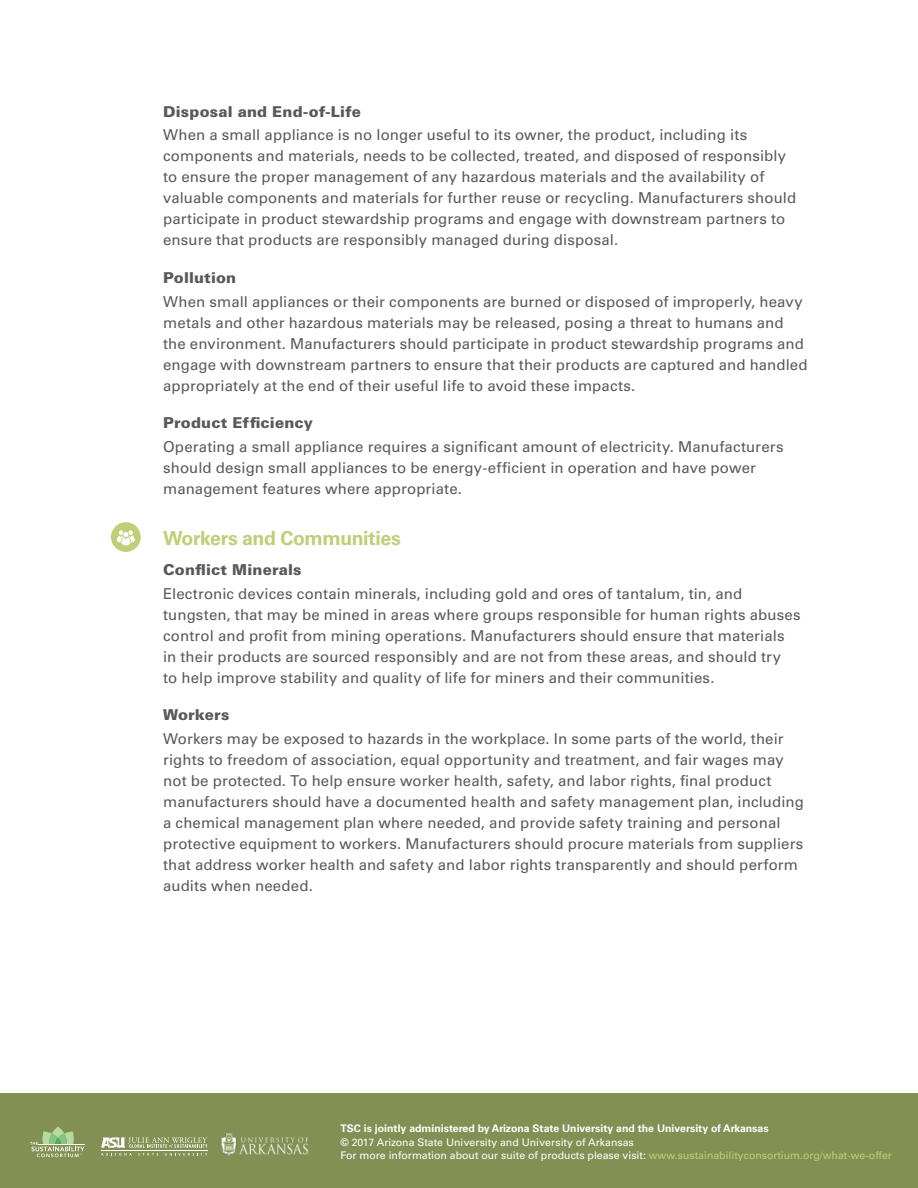
<style>
.page{position:relative;width:918px;height:1188px;background:#fff}
.page>*{position:absolute;margin:0;border:0;box-sizing:border-box;transform-origin:0 0}
.Elec_H1{font:700 19.5px "Univers LT Std";letter-spacing:-.025em;color:#bfce77}
.P_10pt{font:15px/21px "Univers LT Std";letter-spacing:.01em;color:#58595b}
.H2_second_issue{font:900 15px "Univers LT Std";letter-spacing:.01em;color:#58595b}
.H2_first_issue{font:900 15px "Univers LT Std";letter-spacing:.01em;color:#58595b}
.t1{font:700 10.5px/13.5px "Univers LT Std";color:#fff}
.t2{font:10.5px "Univers LT Std";color:#fff}
.s1{font-weight:400}
.s2{color:#bfce77}
</style>
<div class="page">
<div style="left:0;top:1094px;width:918px;height:94px;background:#839053"></div>
<svg style="left:101px;top:1137px;width:106px;height:19px"></svg>
<img style="left:221px;top:1134px;width:88px;height:22px">
<hr style="left:39px;top:1144px;width:46px;height:1px;background:#fff">
<svg style="left:30px;top:1126px;width:54px;height:31px"></svg>
<div style="left:111px;top:522px;width:30px;height:30px;background:#bfce77;border-radius:50%"></div>
<svg style="left:117px;top:530px;width:18px;height:15px"></svg>
<p class="H2_second_issue" style="left:163px;top:102px;width:199px">Disposal and End-of-Life</p>
<p class="P_10pt" style="left:163px;top:125px;width:635px">When a small appliance is no longer useful to its owner, the product, including its components and materials, needs to be collected, treated, and disposed of responsibly to ensure the proper management of any hazardous materials and the availability of valuable components and materials for further reuse or recycling. Manufacturers should participate in product stewardship programs and engage with downstream partners to ensure that products are responsibly managed during disposal.</p>
<p class="H2_second_issue" style="left:163px;top:268px;width:75px">Pollution</p>
<p class="P_10pt" style="left:163px;top:291px;width:646px">When small appliances or their components are burned or disposed of improperly, heavy metals and other hazardous materials may be released, posing a threat to humans and the environment. Manufacturers should participate in product stewardship programs and engage with downstream partners to ensure that their products are captured and handled appropriately at the end of their useful life to avoid these impacts.</p>
<p class="H2_second_issue" style="left:163px;top:413px;width:151px">Product Efficiency</p>
<p class="P_10pt" style="left:163px;top:436px;width:622px">Operating a small appliance requires a significant amount of electricity. Manufacturers should design small appliances to be energy-efficient in operation and have power management features where appropriate.</p>
<p class="Elec_H1" style="left:163px;top:527px;width:239px">Workers and Communities</p>
<p class="H2_first_issue" style="left:163px;top:560px;width:140px">Conflict Minerals</p>
<p class="P_10pt" style="left:163px;top:583px;width:639px">Electronic devices contain minerals, including gold and ores of tantalum, tin, and tungsten, that may be mined in areas where groups responsible for human rights abuses control and profit from mining operations. Manufacturers should ensure that materials in their products are sourced responsibly and are not from these areas, and should try<br>to help improve stability and quality of life for miners and their communities.</p>
<p class="H2_second_issue" style="left:163px;top:705px;width:68px">Workers</p>
<p class="P_10pt" style="left:163px;top:728px;width:642px">Workers may be exposed to hazards in the workplace. In some parts of the world, their rights to freedom of association, equal opportunity and treatment, and fair wages may not be protected. To help ensure worker health, safety, and labor rights, final product manufacturers should have a documented health and safety management plan, including a chemical management plan where needed, and provide safety training and personal protective equipment to workers. Manufacturers should procure materials from suppliers that address worker health and safety and labor rights transparently and should perform audits when needed.</p>
<p class="t1" style="left:341px;top:1122px;width:430px">TSC is jointly administered by Arizona State University and the University of Arkansas © <span class="s1">2017 Arizona State University and University of Arkansas</span></p>
<p class="t2" style="left:341px;top:1149px;width:553px">For more information about our suite of products please visit: <span class="s2">www.sustainabilityconsortium.org/what-we-offer</span></p>
</div>
